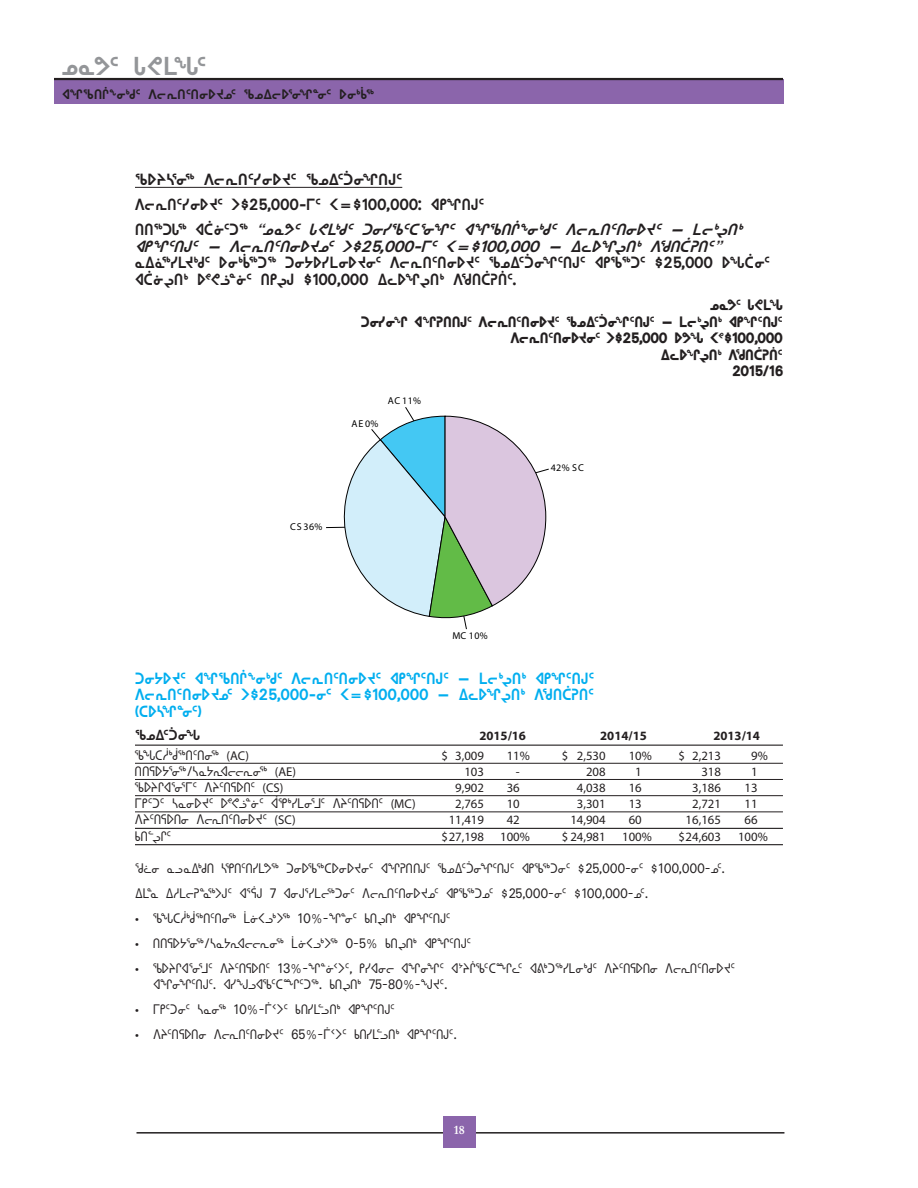
<style>
.page{position:relative;width:918px;height:1188px;background:#fff}
.page>*{position:absolute;margin:0;border:0;box-sizing:border-box;transform-origin:0 0}
.t1{font:24px "Naamajut Bd";letter-spacing:-.08em;color:#939598}
.t2{font:15px/16.5px "Naamajut Bd It";color:#231f20}
.t3{font:15px/16.5px "Naamajut Bd";color:#231f20;scale:.95 1}
.t4{font:15px/16.5px "Naamajut Bd";color:#00aeef;text-align:justify;scale:.95 1}
.t5{font:15px/25.2px "Naamajut Bd";color:#231f20}
.t6{font:900 13.5px/16.5px "Naamajut";color:#231f20;text-align:right;scale:.95 1}
.t7{font:13.5px "Naamajut Bd";letter-spacing:-.05em;color:#231f20}
.t8{font:12.75px/24.9px "Naamajut";color:#231f20;scale:.95 1}
.t9{font:12.75px "Myriad Pro";color:#231f20}
.t10{font:12.75px "Naamajut";color:#231f20;scale:.96 1}
.t11{font:12.75px "Naamajut Bd";color:#231f20}
.t12{font:700 12.75px "Myriad Pro";color:#231f20}
.t13{font:700 12.75px "Garamond";color:#fff}
.t14{font:10.05px "Myriad Pro";letter-spacing:.04em;color:#000}
.s1{font-family:"Naamajut Bd"}
.s2{font-family:"Myriad Pro"}
.s3{font-family:"Myriad Pro";font-size:13.5px}
</style>
<div class="page">
<div style="left:54px;top:79px;width:729px;height:25px;background:#8b65ab"></div>
<hr style="left:54px;top:78px;width:729px;height:2px;background:#231f20">
<hr style="left:136px;top:1132px;width:648px;height:2px;background:#231f20">
<div style="left:443px;top:1116px;width:33px;height:31px;background:#8b65ab"></div>
<hr style="left:135px;top:187px;width:267px;height:1px;background:#231f20">
<hr style="left:135px;top:745px;width:648px;height:1px;background:#231f20">
<hr style="left:135px;top:763px;width:648px;height:1px;background:#231f20">
<hr style="left:135px;top:779px;width:648px;height:1px;background:#231f20">
<hr style="left:135px;top:795px;width:648px;height:1px;background:#231f20">
<hr style="left:135px;top:812px;width:648px;height:1px;background:#231f20">
<hr style="left:135px;top:828px;width:648px;height:1px;background:#231f20">
<hr style="left:135px;top:844px;width:648px;height:1px;background:#231f20">
<svg style="left:326px;top:407px;width:223px;height:223px"></svg>
<h1 class="t1" style="left:62px;top:52px;width:146px">KNK5 Z?MZ5</h1>
<p class="t11" style="left:62px;top:87px;width:314px">XQCTŒ1I4F5 WOET5TISJK5 CKWOS3IQ8I5 SI4√6</p>
<p class="t5" style="left:135px;top:167px;width:351px">CSPN3I6 WOET5YISJ5 CKW5©IQTA5<br>WOET5YISJ5 S¢@%,)))-U5 X‚¢!)),))): XRQTA5</p>
<p class="t2" style="left:135px;top:222px;width:609px"><span class="s1">TT6GZ6 X∫•5G6</span> “KNK5 Z?M4F5 GIYC5B3IQ5 XQCTŒ1I4F5 WOET5TISJ5 — MO4LT4<br>XRQ5TA5 — WOET5TISJK5 S¢@%,)))-U5 X‚¢!)),))) — WMSQLT4 WDT∫DT5”</p>
<p class="t3" style="left:135px;top:255px;width:670px">NWˆ6YMJ4F5 SI4√6G6 GI/SYMISJI5 WOET5TISJ5 CKW5©IQ5TA5 XRC6G5 ¢@%,))) SZ∫I5<br>X∫•LT4 S=?¬8•5 TRLA ¢!)),))) WMSQLT4 WDT∫D†5.</p>
<p class="t6" style="left:361px;top:297px;width:445px">KNK5 Z?MZ<br>GIYIQ XQDTTA5 WOET5TISJ5 CKW5©IQ5TA5 — MO4LT4 XRQ5TA5<br>WOET5TISJI5 S¢@%,))) SKZ X=¢!)),)))<br>WMSQLT4 WDT∫D†5<br>@)!%\!^</p>
<p class="t14" style="left:352px;top:420px;width:28px">AE 0%</p>
<p class="t14" style="left:388px;top:396px;width:35px">AC 11%</p>
<p class="t14" style="left:290px;top:523px;width:34px">CS 36%</p>
<p class="t14" style="left:453px;top:632px;width:37px">MC 10%</p>
<p class="t14" style="left:551px;top:464px;width:35px">42% SC</p>
<p class="t4" style="left:135px;top:670px;width:485px">GI/SJ5 XQCTŒ1I4F5 WOET5TISJ5 XRQ5TA5 — MO4LT4 XRQ5TA5<br>WOET5TISJK5 S¢@%,)))-I5 X‚¢!)),))) — WMSQLT4 WDT∫DT5<br>GBSNQ8I5H</p>
<p class="t7" style="left:135px;top:728px;width:67px">CKW5©IZ</p>
<p class="t12" style="left:479px;top:731px;width:48px">2015/16</p>
<p class="t12" style="left:600px;top:731px;width:48px">2014/15</p>
<p class="t12" style="left:713px;top:731px;width:48px">2013/14</p>
<p class="t10" style="left:135px;top:748px;width:120px">CZB˙4Ƒ6T5TI6 <span class="s2">(AC)</span></p>
<p class="t9" style="left:442px;top:751px;width:44px">$ 3,009</p>
<p class="t9" style="left:507px;top:751px;width:25px">11%</p>
<p class="t9" style="left:562px;top:751px;width:45px">$ 2,530</p>
<p class="t9" style="left:629px;top:751px;width:25px">10%</p>
<p class="t9" style="left:678px;top:751px;width:44px">$ 2,213</p>
<p class="t9" style="left:751px;top:751px;width:18px">9%</p>
<p class="t10" style="left:135px;top:764px;width:169px">TTCS/3I6\NN/EXOOEI6 <span class="s2">(AE)</span></p>
<p class="t9" style="left:464px;top:767px;width:21px">103</p>
<p class="t9" style="left:516px;top:767px;width:5px">-</p>
<p class="t9" style="left:586px;top:767px;width:21px">208</p>
<p class="t9" style="left:635px;top:767px;width:8px">1</p>
<p class="t9" style="left:701px;top:767px;width:21px">318</p>
<p class="t9" style="left:751px;top:767px;width:8px">1</p>
<p class="t10" style="left:135px;top:780px;width:156px">CSPQX3I3U5 WP5TCST5 <span class="s2">(CS)</span></p>
<p class="t9" style="left:455px;top:783px;width:30px">9,902</p>
<p class="t9" style="left:507px;top:783px;width:15px">36</p>
<p class="t9" style="left:577px;top:783px;width:30px">4,038</p>
<p class="t9" style="left:629px;top:783px;width:15px">16</p>
<p class="t9" style="left:692px;top:783px;width:30px">3,186</p>
<p class="t9" style="left:745px;top:783px;width:15px">13</p>
<p class="t10" style="left:135px;top:796px;width:294px">UR5G5 NNISJ5 S=?¬8•5 ≈E4YMI3J5 WP5TCST5 <span class="s2">(MC)</span></p>
<p class="t9" style="left:455px;top:799px;width:30px">2,765</p>
<p class="t9" style="left:507px;top:799px;width:15px">10</p>
<p class="t9" style="left:577px;top:799px;width:30px">3,301</p>
<p class="t9" style="left:629px;top:799px;width:15px">13</p>
<p class="t9" style="left:692px;top:799px;width:30px">2,721</p>
<p class="t9" style="left:745px;top:799px;width:15px">11</p>
<p class="t10" style="left:135px;top:813px;width:169px">WP5TCSTI WOET5TISJ5 <span class="s2">(SC)</span></p>
<p class="t9" style="left:449px;top:815px;width:37px">11,419</p>
<p class="t9" style="left:507px;top:815px;width:15px">42</p>
<p class="t9" style="left:570px;top:815px;width:37px">14,904</p>
<p class="t9" style="left:629px;top:815px;width:15px">60</p>
<p class="t9" style="left:686px;top:815px;width:37px">16,165</p>
<p class="t9" style="left:745px;top:815px;width:15px">66</p>
<p class="t10" style="left:135px;top:829px;width:39px">VT9LQ5</p>
<p class="t9" style="left:442px;top:832px;width:44px">$27,198</p>
<p class="t9" style="left:500px;top:832px;width:31px">100%</p>
<p class="t9" style="left:562px;top:832px;width:45px">$ 24,981</p>
<p class="t9" style="left:622px;top:832px;width:31px">100%</p>
<p class="t9" style="left:678px;top:832px;width:44px">$24,603</p>
<p class="t9" style="left:738px;top:832px;width:31px">100%</p>
<p class="t8" style="left:135px;top:857px;width:622px">D˜I NLNW4FT NET5TYMK6 GISC6BSISJI5 XQDTTA5 CKW5©IQ5TA5 XRC6GI5 ¢@%,)))-I5 ¢!)),)))-K5.<br>WM8N WHMOD8N6SA5 X3ÇA &amp; XIA3YMO6GI5 WOET5TISJK5 XRC6GK5 ¢@%,)))-I5 ¢!)),)))-K5.</p>
<p class="t8" style="left:135px;top:906px;width:334px"><span class="s3">•</span> CZB˙4Ƒ6T5TI6 Μ•XL4S6 !)∞-Q8I5 VTLT4 XRQ5TA5</p>
<p class="t8" style="left:135px;top:931px;width:355px"><span class="s3">•</span> TTCS/3I6\NN/EXOOEI6 Μ•XL4S6 )-%∞ VTLT4 XRQ5TA5</p>
<p class="t8" style="left:153px;top:960px;width:615px;line-height:16.2px;text-indent:-18px"><span class="s3">•</span> CSPQX3I3J5 WP5TCST5 !#∞-Q8•2S5, RYXIO XQIQ5 X0PŒC5B`QM5 XF4G6YMI4F5 WP5TCSTI WOET5TISJ5<br>XQIQ5TA5. XYALXC5B`Q5G6. VTLT4 &amp;%-*)∞-AJ5.</p>
<p class="t8" style="left:135px;top:997px;width:275px"><span class="s3">•</span> UR5GI5 NNI6 !)∞-¨2S5 VTYM9LT4 XRQ5TA5</p>
<p class="t8" style="left:135px;top:1022px;width:340px"><span class="s3">•</span> WP5TCSTI WOET5TISJ5 ^%∞-¨2S5 VTYM9LT4 XRQ5TA5.</p>
<p class="t13" style="left:454px;top:1122px;width:13px">18</p>
</div>
